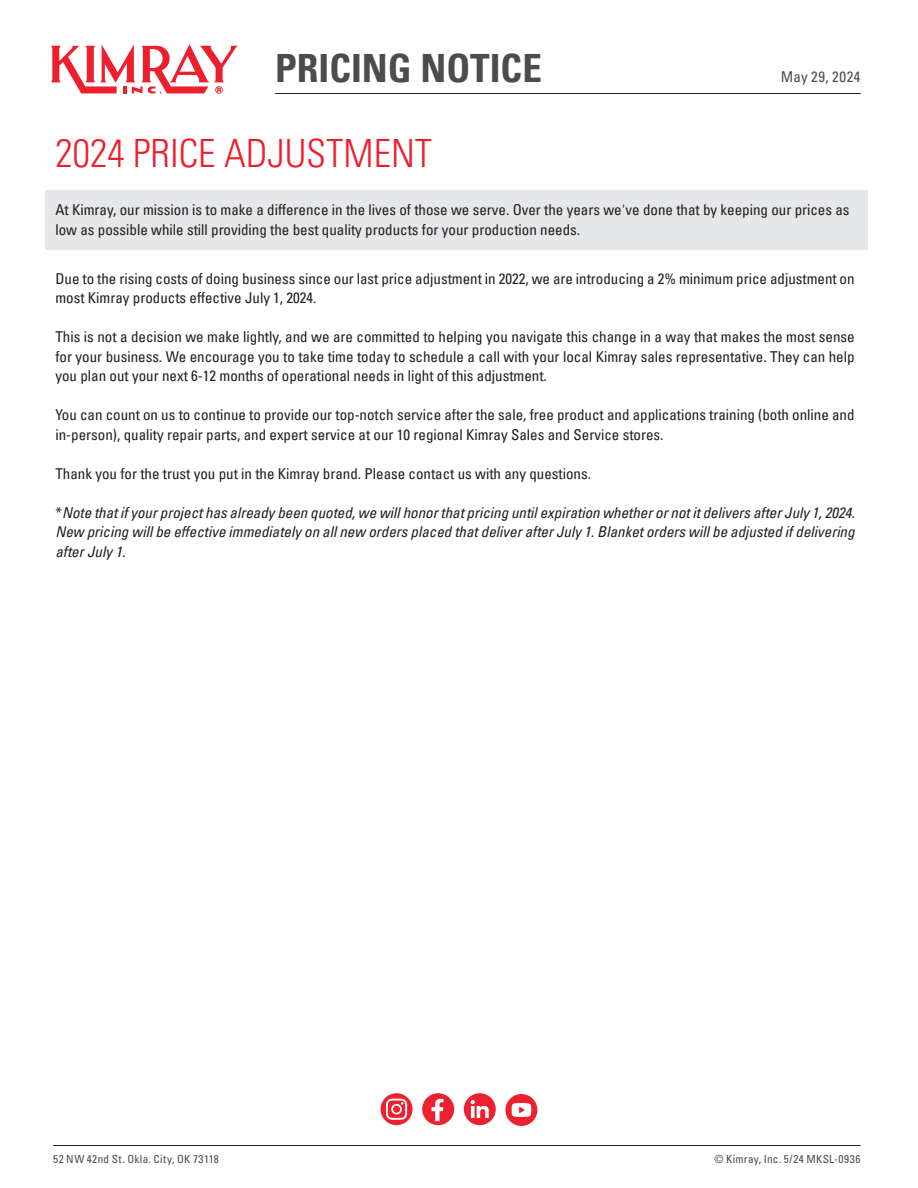
<style>
.page{position:relative;width:918px;height:1188px;background:#fff}
.page>*{position:absolute;margin:0;border:0;box-sizing:border-box;transform-origin:0 0}
.t1{font:300 condensed 39px "Univers LT Pro";color:#ee1f2d}
.t2{font:700 condensed 39px "Univers LT Pro";color:#4b4c4d}
.t3{font:condensed 15px/19.5px "Univers LT Pro";color:#231f20}
.t4{font:italic condensed 15px/19.5px "Univers LT Pro";color:#231f20;text-align:justify}
.t5{font:condensed 15px "Univers LT Pro";letter-spacing:.035em;color:#4b4c4d}
.t6{font:condensed 11.25px "Univers LT Pro";letter-spacing:.035em;color:#4b4c4d}
.s1{font-style:normal}
</style>
<div class="page">
<hr style="left:275px;top:93px;width:586px;height:1px;background:#231f20">
<svg style="left:51px;top:44px;width:187px;height:50px"></svg>
<div style="left:45px;top:191px;width:823px;height:59px;background:#e6e7e9"></div>
<hr style="left:53px;top:1145px;width:808px;height:1px;background:#231f20">
<svg style="left:422px;top:1093px;width:32px;height:32px"></svg>
<svg style="left:381px;top:1093px;width:32px;height:32px"></svg>
<svg style="left:464px;top:1093px;width:32px;height:32px"></svg>
<svg style="left:505px;top:1094px;width:32px;height:32px"></svg>
<h1 class="t2" style="left:275px;top:44px;width:268px">PRICING NOTICE</h1>
<p class="t5" style="left:781px;top:67px;width:81px">May 29, 2024</p>
<h1 class="t1" style="left:55px;top:127px;width:378px">2024 PRICE ADJUSTMENT</h1>
<p class="t3" style="left:55px;top:200px;width:796px">At Kimray, our mission is to make a difference in the lives of those we serve. Over the years we've done that by keeping our prices as low as possible while still providing the best quality products for your production needs.</p>
<p class="t3" style="left:55px;top:269px;width:801px">Due to the rising costs of doing business since our last price adjustment in 2022, we are introducing a 2% minimum price adjustment on most Kimray products effective July 1, 2024.</p>
<p class="t3" style="left:55px;top:327px;width:801px;text-align:justify">This is not a decision we make lightly, and we are committed to helping you navigate this change in a way that makes the most sense for your business. We encourage you to take time today to schedule a call with your local Kimray sales representative. They can help you plan out your next 6-12 months of operational needs in light of this adjustment.</p>
<p class="t3" style="left:55px;top:405px;width:801px">You can count on us to continue to provide our top-notch service after the sale, free product and applications training (both online and in-person), quality repair parts, and expert service at our 10 regional Kimray Sales and Service stores.</p>
<p class="t3" style="left:55px;top:464px;width:537px">Thank you for the trust you put in the Kimray brand. Please contact us with any questions.</p>
<p class="t4" style="left:55px;top:503px;width:801px"><span class="s1">*</span>Note that if your project has already been quoted, we will honor that pricing until expiration whether or not it delivers after July 1, 2024.<br>New pricing will be effective immediately on all new orders placed that deliver after July 1. Blanket orders will be adjusted if delivering after July 1.</p>
<p class="t6" style="left:53px;top:1152px;width:167px">52 NW 42nd St. Okla. City, OK 73118</p>
<p class="t6" style="left:715px;top:1152px;width:148px">© Kimray, Inc. 5/24 MKSL-0936</p>
</div>
